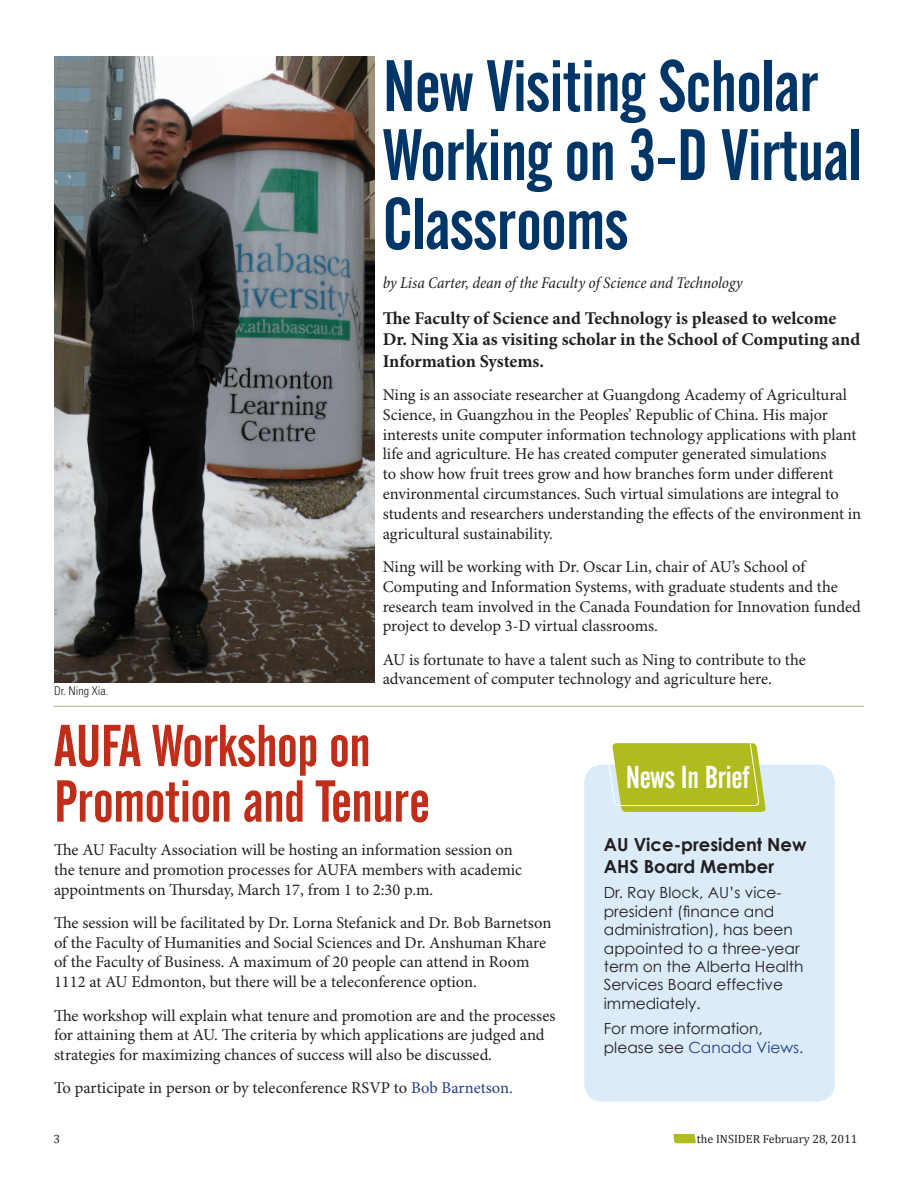
<style>
.page{position:relative;width:918px;height:1188px;background:#fff}
.page>*{position:absolute;margin:0;border:0;box-sizing:border-box;transform-origin:0 0}
.Headline{font:72px/69px "Alternate Gothic No 2 BT";letter-spacing:-.01em;color:#003667}
.Headline-2{font:58.5px/55.5px "Alternate Gothic No 2 BT";letter-spacing:-.01em;color:#c02d19}
.Headline-3{font:31.35px "Alternate Gothic No 2 BT";letter-spacing:-.01em;color:#fff}
.t1{font:700 18px/21.6px "Minion Pro";color:#231f20}
.t2{font:700 18px/21.6px "Century Gothic";color:#231f20}
.t3{font:16.5px/19.8px "Minion Pro";letter-spacing:-.005em;color:#231f20}
.t4{font:italic condensed 16.5px "Minion Pro";letter-spacing:-.005em;color:#231f20}
.t5{font:15.3px/18.5px "Century Gothic";color:#231f20}
.t6{font:12px "Cambria";color:#231f20}
.t7{font:300 condensed 12px "Univers";color:#231f20}
.s1{color:#253f8e}
</style>
<div class="page">
<svg style="left:673px;top:1134px;width:23px;height:9px"></svg>
<img style="left:54px;top:56px;width:321px;height:627px">
<hr style="left:53px;top:706px;width:811px;height:1px;background:#b1aa7d">
<div style="left:584px;top:765px;width:251px;height:337px;background:#dbebf8;border-radius:18px"></div>
<svg style="left:605px;top:743px;width:161px;height:69px;background:#b7c239"></svg>
<p class="Headline" style="left:383px;top:53px;width:481px">New Visiting Scholar<br>Working on 3-D Virtual<br>Classrooms</p>
<p class="t4" style="left:383px;top:273px;width:362px">by Lisa Carter, dean of the Faculty of Science and Technology</p>
<p class="t1" style="left:383px;top:308px;width:479px">The Faculty of Science and Technology is pleased to welcome<br>Dr. Ning Xia as visiting scholar in the School of Computing and<br>Information Systems.</p>
<p class="t3" style="left:383px;top:386px;width:480px">Ning is an associate researcher at Guangdong Academy of Agricultural Science, in Guangzhou in the Peoples’ Republic of China. His major interests unite computer information technology applications with plant life and agriculture. He has created computer generated simulations<br>to show how fruit trees grow and how branches form under different environmental circumstances. Such virtual simulations are integral to students and researchers understanding the effects of the environment in agricultural sustainability.</p>
<p class="t3" style="left:383px;top:557px;width:480px">Ning will be working with Dr. Oscar Lin, chair of AU’s School of Computing and Information Systems, with graduate students and the research team involved in the Canada Foundation for Innovation funded project to develop 3-D virtual classrooms.</p>
<p class="t3" style="left:383px;top:650px;width:425px">AU is fortunate to have a talent such as Ning to contribute to the advancement of computer technology and agriculture here.</p>
<p class="Headline-2" style="left:54px;top:719px;width:377px">AUFA Workshop on<br>Promotion and Tenure</p>
<p class="t3" style="left:54px;top:840px;width:470px">The AU Faculty Association will be hosting an information session on the tenure and promotion processes for AUFA members with academic appointments on Thursday, March 17, from 1 to 2:30 p.m.</p>
<p class="t3" style="left:54px;top:913px;width:499px">The session will be facilitated by Dr. Lorna Stefanick and Dr. Bob Barnetson of the Faculty of Humanities and Social Sciences and Dr. Anshuman Khare of the Faculty of Business. A maximum of 20 people can attend in Room 1112 at AU Edmonton, but there will be a teleconference option.</p>
<p class="t3" style="left:54px;top:1006px;width:503px">The workshop will explain what tenure and promotion are and the processes for attaining them at AU. The criteria by which applications are judged and strategies for maximizing chances of success will also be discussed.</p>
<p class="t3" style="left:54px;top:1079px;width:460px">To participate in person or by teleconference RSVP to <span class="s1">Bob Barnetson.</span></p>
<p class="t7" style="left:54px;top:684px;width:56px">Dr. Ning Xia.</p>
<p class="Headline-3" style="left:626px;top:760px;width:126px">News In Brief</p>
<p class="t2" style="left:604px;top:834px;width:204px">AU Vice-president New<br>AHS Board Member</p>
<p class="t5" style="left:604px;top:883px;width:201px">Dr. Ray Block, AU’s vice&shy;president (finance and administration), has been appointed to a three-year term on the Alberta Health<br>Services Board effective immediately.</p>
<p class="t5" style="left:604px;top:1019px;width:201px">For more information, please see <span class="s1">Canada Views.</span></p>
<p class="t6" style="left:53px;top:1132px;width:8px">3</p>
<p class="t6" style="left:697px;top:1132px;width:162px">the INSIDER February 28, 2011</p>
</div>
